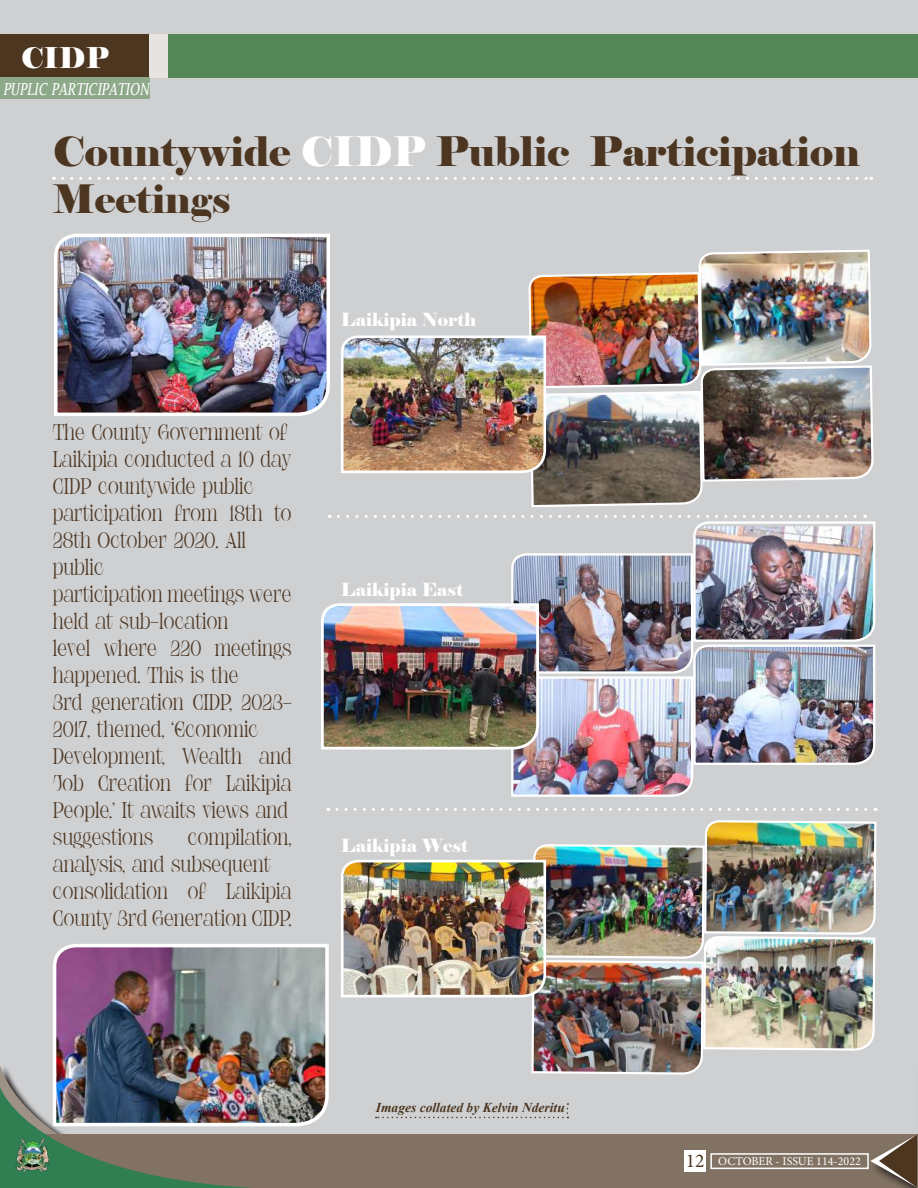
<style>
.page{position:relative;width:918px;height:1188px;background:#cfd0d2}
.page>*{position:absolute;margin:0;border:0;box-sizing:border-box;transform-origin:0 0}
.t1{font:40.5px "Elephant";color:#4c3622}
.t2{font:39px "Elephant";color:#4c3622}
.t3{font:28.5px "Elephant";color:#fff}
.t4{font:22.5px/27px "Moresby";color:#4c3622}
.t5{font:18px "Elephant";color:#fff}
.t6{font:italic 16.5px "Lucida Fax";color:#fff;scale:.77 1}
.t7{font:italic 700 13.5px "Times New Roman";color:#4c3620}
.t8{font:12px "Minion Pro";color:#fff}
.s1{color:#fff}
.s2{font-size:19.5px;color:#4c3620}
</style>
<div class="page">
<img style="left:54px;top:233px;width:276px;height:183px">
<img style="left:53px;top:944px;width:276px;height:122px">
<img style="left:341px;top:249px;width:533px;height:258px">
<svg style="left:337px;top:808px;width:539px;height:3px"></svg>
<img style="left:321px;top:515px;width:555px;height:282px">
<svg style="left:53px;top:1063px;width:252px;height:3px"></svg>
<img style="left:0;top:1066px;width:329px;height:21px">
<div style="left:144px;top:34px;width:774px;height:43px;background:#568758"></div>
<div style="left:0;top:34px;width:149px;height:43px;background:#4c3620"></div>
<div style="left:149px;top:34px;width:19px;height:43px;background:#e6e3e0"></div>
<img style="left:0;top:1087px;width:340px;height:101px">
<img style="left:14px;top:1137px;width:36px;height:35px">
<div style="left:0;top:77px;width:149px;height:22px;background:#8da989"></div>
<img style="left:340px;top:820px;width:578px;height:368px">
<svg style="left:63px;top:177px;width:809px;height:3px"></svg>
<p class="t3" style="left:21px;top:40px;width:89px">CIDP</p>
<p class="t6" style="left:3px;top:79px;width:191px">PUPLIC PARTICIPATION</p>
<h1 class="t1" style="left:53px;top:126px;width:808px">Countywide <span class="s1">CIDP</span> Public Participation</h1>
<h2 class="t2" style="left:53px;top:174px;width:179px">Meetings</h2>
<p class="t4" style="left:53px;top:420px;width:240px">The County Government of<br>Laikipia conducted a 10 day<br>CIDP countywide public participation from 18th to<br>28th October 2020. All public<br>participation meetings were held at sub-location<br>level where 220 meetings happened. This is the<br>3rd generation CIDP, 2023-<br>2017, themed, ‘Economic<br>Development, Wealth and<br>Job Creation for Laikipia<br>People.’ It awaits views and suggestions</p>
<p class="t4" style="left:53px;top:825px;width:240px;text-indent:135px">compilation, analysis, and subsequent consolidation of Laikipia<br>County 3rd Generation CIDP.</p>
<p class="t5" style="left:341px;top:308px;width:137px">Laikipia North</p>
<p class="t5" style="left:341px;top:579px;width:124px">Laikipia East</p>
<p class="t5" style="left:341px;top:834px;width:129px">Laikipia West</p>
<p class="t7" style="left:376px;top:1099px;width:190px">Images collated by Kelvin Nderitu</p>
<p class="t8" style="left:686px;top:1153px;width:177px"><span class="s2">12</span> OCTOBER - ISSUE 114-2022</p>
</div>
